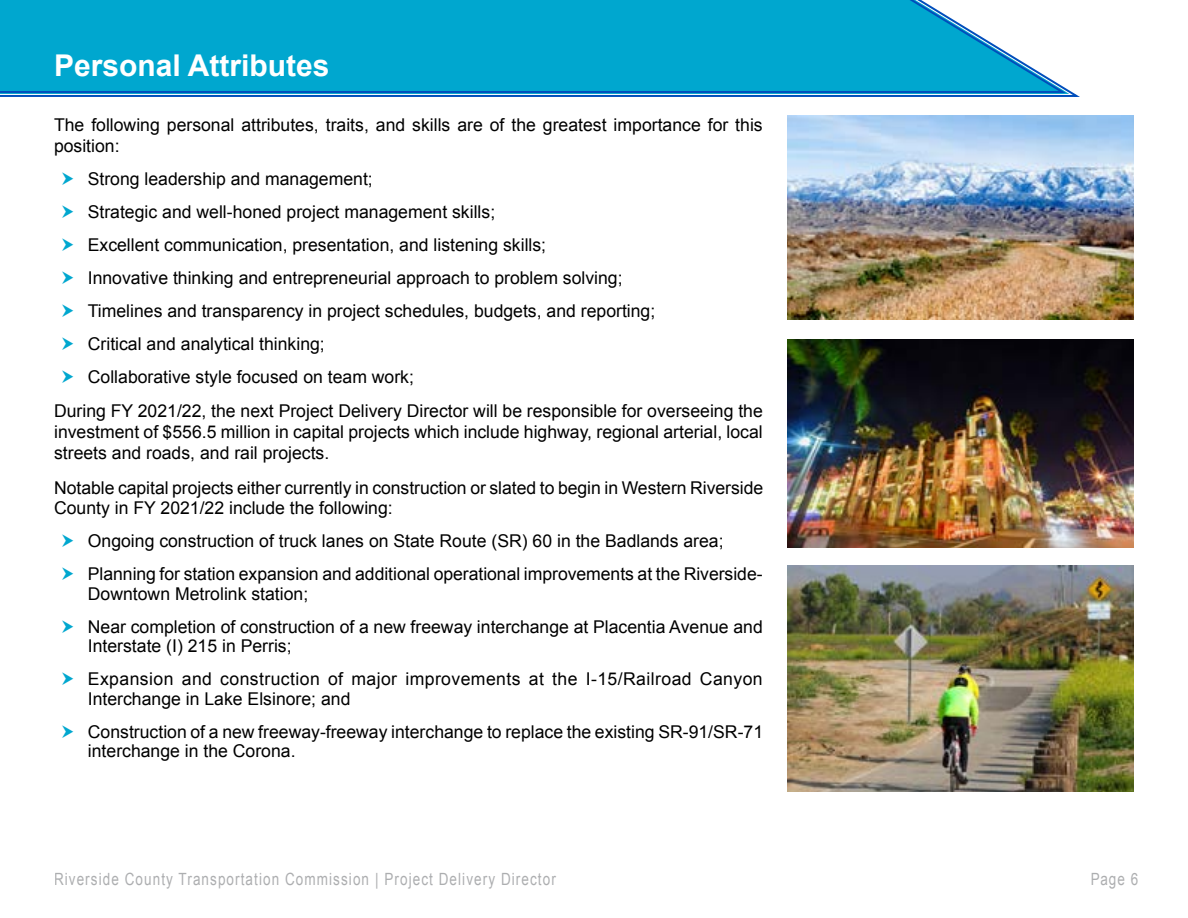
<style>
.page{position:relative;width:1188px;height:918px;background:#fff}
.page>*{position:absolute;margin:0;border:0;box-sizing:border-box;transform-origin:0 0}
.t1{font:700 30px "Arial";color:#fff}
.t2{font:17.7px/21px "Arial";color:#000}
.t3{font:17.7px/33px "Arial";letter-spacing:.025em;color:#000}
.t4{font:16.8px "Arial";letter-spacing:.08em;color:#808285;scale:.8 1}
</style>
<div class="page">
<svg style="left:0;top:90px;width:1080px;height:7px"></svg>
<svg style="left:0;top:0;width:1069px;height:94px;background:#11aad1"></svg>
<img style="left:787px;top:116px;width:347px;height:204px">
<img style="left:787px;top:339px;width:347px;height:208px">
<img style="left:787px;top:566px;width:347px;height:225px">
<h1 class="t1" style="left:54px;top:46px;width:277px">Personal Attributes</h1>
<p class="t2" style="left:54px;top:114px;width:710px">The following personal attributes, traits, and skills are of the greatest importance for this position:</p>
<p class="t2" style="left:88px;top:168px;width:287px">Strong leadership and management;</p>
<p class="t2" style="left:88px;top:201px;width:409px">Strategic and well-honed project management skills;</p>
<p class="t2" style="left:88px;top:234px;width:460px">Excellent communication, presentation, and listening skills;</p>
<p class="t2" style="left:88px;top:267px;width:536px">Innovative thinking and entrepreneurial approach to problem solving;</p>
<p class="t2" style="left:88px;top:300px;width:569px">Timelines and transparency in project schedules, budgets, and reporting;</p>
<p class="t2" style="left:88px;top:333px;width:239px">Critical and analytical thinking;</p>
<p class="t2" style="left:88px;top:366px;width:328px">Collaborative style focused on team work;</p>
<p class="t2" style="left:54px;top:401px;width:710px">During FY 2021/22, the next Project Delivery Director will be responsible for overseeing the</p>
<p class="t2" style="left:54px;top:421px;width:710px">investment of $556.5 million in capital projects which include highway, regional arterial, local streets and roads, and rail projects.</p>
<p class="t2" style="left:54px;top:477px;width:711px">Notable capital projects either currently in construction or slated to begin in Western Riverside<br>County in FY 2021/22 include the following:</p>
<p class="t2" style="left:88px;top:525px;width:676px;line-height:33px">Ongoing construction of truck lanes on State Route (SR) 60 in the Badlands area;<br>Planning for station expansion and additional operational improvements at the Riverside-</p>
<p class="t2" style="left:88px;top:577px;width:676px;line-height:33px">Downtown Metrolink station;<br>Near completion of construction of a new freeway interchange at Placentia Avenue and</p>
<p class="t3" style="left:88px;top:630px;width:676px">Interstate (I) 215 in Perris;<br>Expansion and construction of major improvements at the I-15/Railroad Canyon</p>
<p class="t2" style="left:88px;top:682px;width:677px;line-height:33px">Interchange in Lake Elsinore; and<br>Construction of a new freeway-freeway interchange to replace the existing SR-91/SR-71</p>
<p class="t2" style="left:88px;top:741px;width:209px">interchange in the Corona.</p>
<p class="t4" style="left:54px;top:868px;width:629px">Riverside County Transportation Commission | Project Delivery Director</p>
<p class="t4" style="left:1090px;top:868px;width:62px">Page 6</p>
</div>
